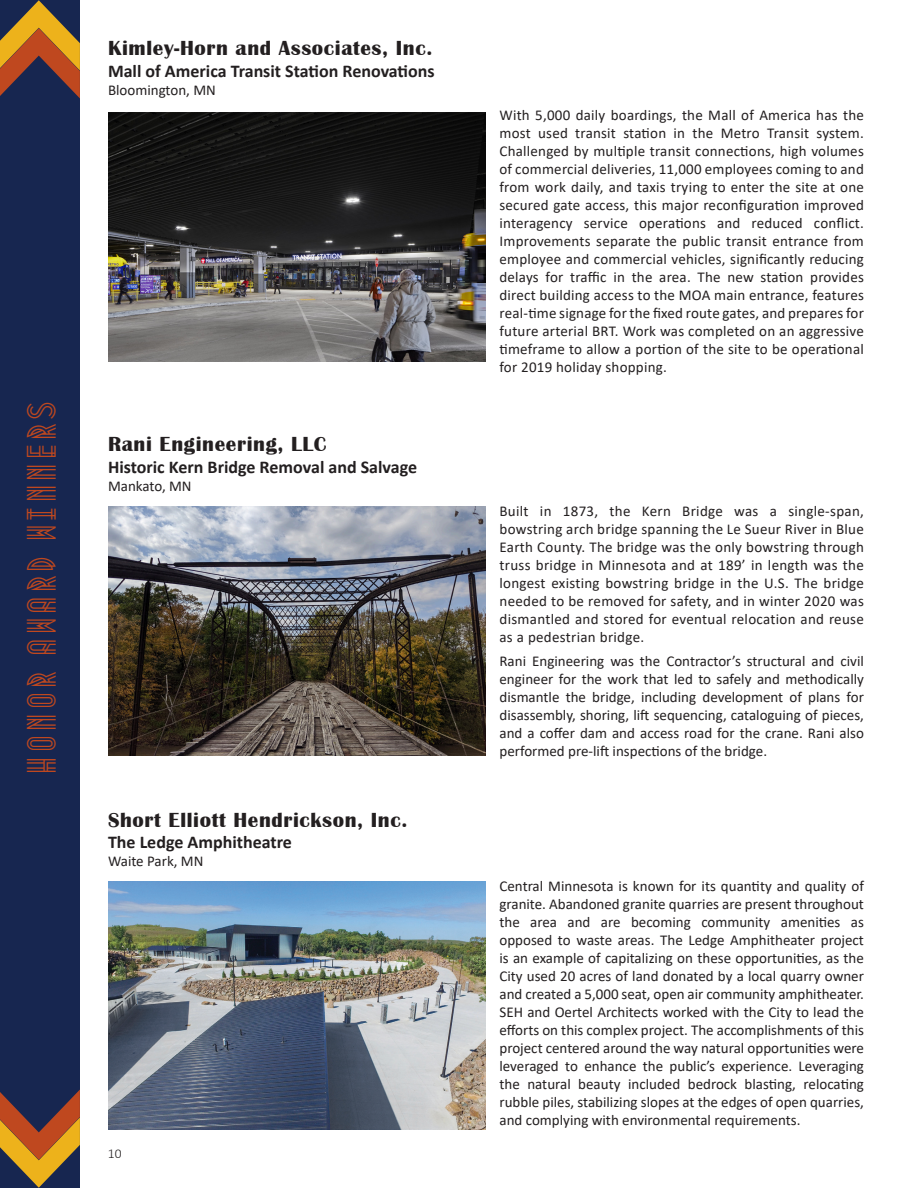
<style>
.page{position:relative;width:918px;height:1188px;background:#fff}
.page>*{position:absolute;margin:0;border:0;box-sizing:border-box;transform-origin:0 0}
.Title_1{font:36px "Metropolis 1920";letter-spacing:.1em;color:#bf481f}
.Title_3_5{font:700 21px "Britannic";letter-spacing:.03em;color:#231f20}
.Title_3_5-2{font:700 18px "Calibri";color:#231f20}
.Bullets{font:15px/18px "Calibri";color:#231f20;text-align:justify}
.t1{font:300 13.5px "Calibri";color:#231f20}
</style>
<div class="page">
<img style="left:108px;top:881px;width:378px;height:249px">
<img style="left:108px;top:113px;width:378px;height:248px">
<img style="left:108px;top:507px;width:378px;height:248px">
<div style="left:0;top:0;width:80px;height:1188px;background:#172650"></div>
<svg style="left:0;top:0;width:80px;height:98px"></svg>
<svg style="left:0;top:1090px;width:80px;height:98px"></svg>
<p class="Title_3_5" style="left:108px;top:37px;width:326px">Kimley-Horn and Associates, Inc.</p>
<p class="Title_3_5-2" style="left:108px;top:58px;width:328px">Mall of America Transit Station Renovations</p>
<p class="Bullets" style="left:108px;top:81px;width:109px">Bloomington, MN</p>
<p class="Title_1" style="left:12px;top:772px;width:375px;rotate:-90deg">HONOR AWARD WINNERS</p>
<p class="Title_3_5" style="left:108px;top:433px;width:220px">Rani Engineering, LLC</p>
<p class="Title_3_5-2" style="left:108px;top:454px;width:311px">Historic Kern Bridge Removal and Salvage</p>
<p class="Bullets" style="left:108px;top:477px;width:85px">Mankato, MN</p>
<p class="Title_3_5" style="left:108px;top:808px;width:301px">Short Elliott Hendrickson, Inc.</p>
<p class="Title_3_5-2" style="left:108px;top:829px;width:185px">The Ledge Amphitheatre</p>
<p class="Bullets" style="left:108px;top:852px;width:97px">Waite Park, MN</p>
<p class="t1" style="left:108px;top:1145px;width:15px">10</p>
<p class="Bullets" style="left:500px;top:105px;width:366px">With 5,000 daily boardings, the Mall of America has the most used transit station in the Metro Transit system.<br>Challenged by multiple transit connections, high volumes of commercial deliveries, 11,000 employees coming to and from work daily, and taxis trying to enter the site at one secured gate access, this major reconfiguration improved interagency service operations and reduced conflict.<br>Improvements separate the public transit entrance from employee and commercial vehicles, significantly reducing delays for traffic in the area. The new station provides direct building access to the MOA main entrance, features real-time signage for the fixed route gates, and prepares for future arterial BRT. Work was completed on an aggressive timeframe to allow a portion of the site to be operational for 2019 holiday shopping.</p>
<p class="Bullets" style="left:500px;top:501px;width:366px">Built in 1873, the Kern Bridge was a single-span, bowstring arch bridge spanning the Le Sueur River in Blue Earth County. The bridge was the only bowstring through truss bridge in Minnesota and at 189’ in length was the longest existing bowstring bridge in the U.S. The bridge needed to be removed for safety, and in winter 2020 was dismantled and stored for eventual relocation and reuse as a pedestrian bridge.</p>
<p class="Bullets" style="left:500px;top:652px;width:366px">Rani Engineering was the Contractor’s structural and civil engineer for the work that led to safely and methodically dismantle the bridge, including development of plans for disassembly, shoring, lift sequencing, cataloguing of pieces, and a coffer dam and access road for the crane. Rani also performed pre-lift inspections of the bridge.</p>
<p class="Bullets" style="left:500px;top:877px;width:366px">Central Minnesota is known for its quantity and quality of granite. Abandoned granite quarries are present throughout the area and are becoming community amenities as opposed to waste areas. The Ledge Amphitheater project is an example of capitalizing on these opportunities, as the City used 20 acres of land donated by a local quarry owner and created a 5,000 seat, open air community amphitheater.<br>SEH and Oertel Architects worked with the City to lead the efforts on this complex project. The accomplishments of this project centered around the way natural opportunities were leveraged to enhance the public’s experience. Leveraging the natural beauty included bedrock blasting, relocating rubble piles, stabilizing slopes at the edges of open quarries, and complying with environmental requirements.</p>
</div>
